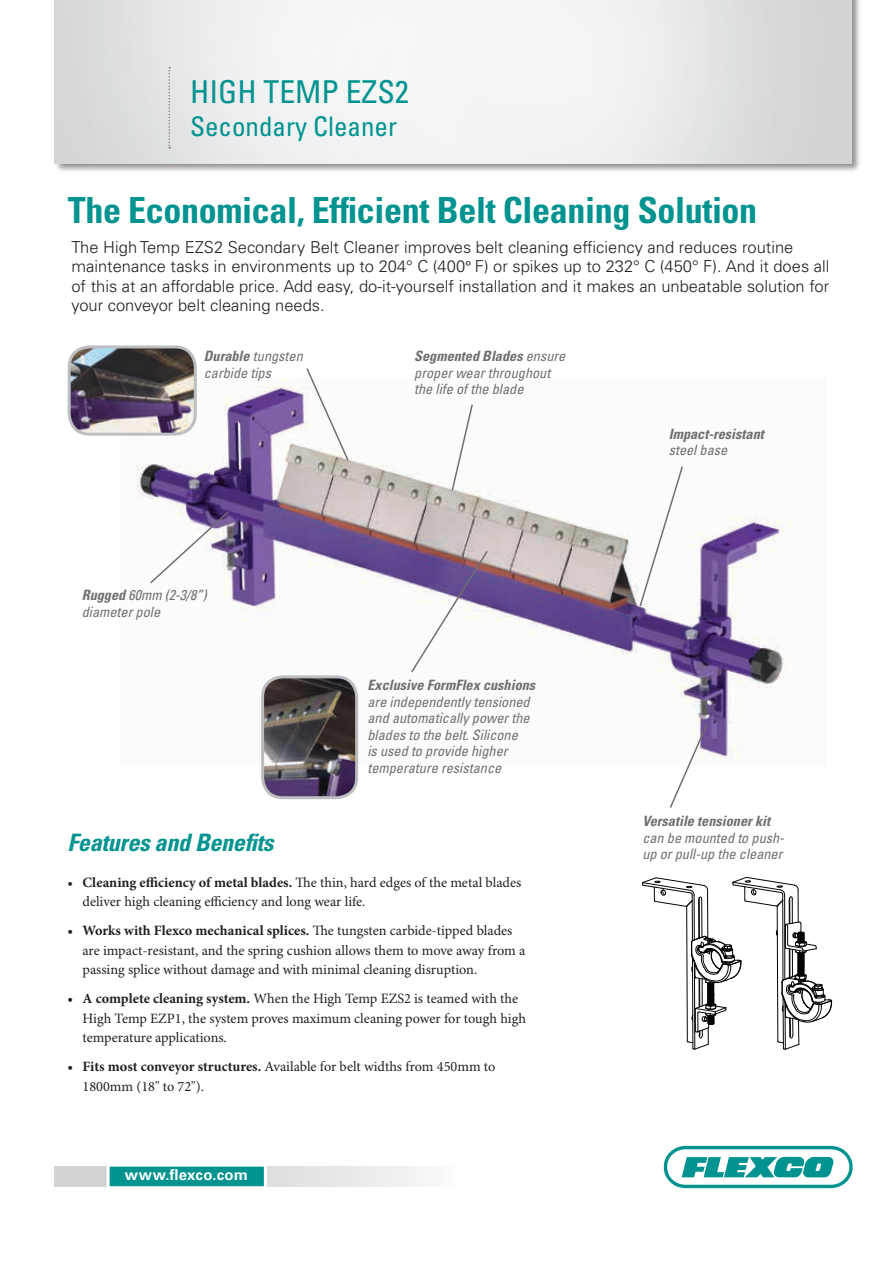
<style>
.page{position:relative;width:893px;height:1263px;background:#fff}
.page>*{position:absolute;margin:0;border:0;box-sizing:border-box;transform-origin:0 0}
.t1{font:700 condensed 36px "Univers LT Std";letter-spacing:-.01em;color:#009390}
.t2{font:condensed 31.5px "Univers LT Std";color:#009390}
.t3{font:condensed 27px "Univers LT Std";color:#009390}
.t4{font:italic 700 condensed 24px "Univers LT Std";letter-spacing:-.01em;color:#009390}
.t5{font:300 16.5px/19.5px "Univers LT Std";color:#231f20}
.t6{font:700 15.6px "Univers LT Std";letter-spacing:.02em;color:#fff}
.t7{font:700 15px "Univers LT Std";letter-spacing:.02em;color:#fff}
.t8{font:14.25px/19.5px "Minion Pro";color:#231f20}
.t9{font:italic condensed 14.25px/16.5px "Univers LT Std";color:#6d6f71}
.t10{font:italic 700 condensed 14.25px "Univers LT Std";color:#6d6f71}
.s1{font-family:"Minion Pro";font-weight:400}
.s2{font-weight:700}
</style>
<div class="page">
<div style="left:54px;top:0;width:808px;height:174px;background:#231f20;opacity:.5"></div>
<img style="left:55px;top:0;width:796px;height:164px">
<svg style="left:664px;top:1146px;width:189px;height:42px"></svg>
<svg style="left:54px;top:1166px;width:369px;height:20px"></svg>
<div style="left:107px;top:1163px;width:160px;height:26px;background:#009390;border:3px solid #fff"></div>
<svg style="left:168px;top:67px;width:2px;height:82px"></svg>
<img style="left:136px;top:378px;width:654px;height:388px">
<svg style="left:305px;top:368px;width:45px;height:94px"></svg>
<svg style="left:450px;top:403px;width:24px;height:89px"></svg>
<svg style="left:638px;top:465px;width:46px;height:143px"></svg>
<svg style="left:668px;top:723px;width:41px;height:85px"></svg>
<svg style="left:410px;top:549px;width:79px;height:125px"></svg>
<svg style="left:149px;top:510px;width:81px;height:75px"></svg>
<img style="left:69px;top:349px;width:126px;height:85px">
<div style="left:68px;top:345px;width:129px;height:91px;border:3px solid #bcbec0;border-radius:20px"></div>
<img style="left:263px;top:677px;width:94px;height:121px">
<div style="left:261px;top:675px;width:97px;height:124px;border:3px solid #bcbec0;border-radius:20px"></div>
<svg style="left:642px;top:876px;width:190px;height:174px"></svg>
<h2 class="t2" style="left:190px;top:72px;width:220px">HIGH TEMP EZS2</h2>
<h3 class="t3" style="left:190px;top:109px;width:208px">Secondary Cleaner</h3>
<h1 class="t1" style="left:68px;top:188px;width:691px">The Economical, Efficient Belt Cleaning Solution</h1>
<p class="t5" style="left:71px;top:237px;width:759px">The High Temp EZS2 Secondary Belt Cleaner improves belt cleaning efficiency and reduces routine maintenance tasks in environments up to 204° C (400<span class="s1">°</span> F) or spikes up to 232° C (450° F). And it does all of this at an affordable price. Add easy, do-it-yourself installation and it makes an unbeatable solution for your conveyor belt cleaning needs.</p>
<p class="t9" style="left:204px;top:348px;width:100px"><span class="s2">Durable</span> tungsten carbide tips</p>
<p class="t9" style="left:414px;top:348px;width:153px"><span class="s2">Segmented Blades</span> ensure proper wear throughout the life of the blade</p>
<p class="t9" style="left:82px;top:587px;width:127px"><span class="s2">Rugged</span> 60mm (2-3/8”) diameter pole</p>
<p class="t10" style="left:367px;top:676px;width:169px">Exclusive FormFlex cushions</p>
<p class="t9" style="left:367px;top:693px;width:164px">are independently tensioned and automatically power the blades to the belt. Silicone is used to provide higher temperature resistance</p>
<h3 class="t4" style="left:68px;top:828px;width:208px">Features and Benefits</h3>
<p class="t8" style="left:83px;top:873px;width:440px;text-indent:-15px">• <span class="s2">Cleaning efficiency of metal blades.</span> The thin, hard edges of the metal blades deliver high cleaning efficiency and long wear life.</p>
<p class="t8" style="left:83px;top:921px;width:444px;text-indent:-15px"><span class="s2">• Works with Flexco mechanical splices.</span> The tungsten carbide-tipped blades are impact-resistant, and the spring cushion allows them to move away from a passing splice without damage and with minimal cleaning disruption.</p>
<p class="t8" style="left:83px;top:989px;width:445px;text-indent:-15px"><span class="s2">• A complete cleaning system.</span> When the High Temp EZS2 is teamed with the<br>High Temp EZP1, the system proves maximum cleaning power for tough high temperature applications.</p>
<p class="t8" style="left:83px;top:1057px;width:414px;text-indent:-15px"><span class="s2">• Fits most conveyor structures.</span> Available for belt widths from 450mm to<br>1800mm (18" to 72").</p>
<p class="t7" style="left:125px;top:1166px;width:125px">www.flexco.com</p>
<p class="t6" style="left:112px;top:1167px;width:130px">www.flexco.com</p>
<p class="t10" style="left:669px;top:425px;width:96px">Impact-resistant</p>
<p class="t9" style="left:669px;top:442px;width:60px">steel base</p>
<p class="t10" style="left:642px;top:812px;width:129px">Versatile tensioner kit</p>
<p class="t9" style="left:642px;top:829px;width:143px">can be mounted to push&shy;up or pull-up the cleaner</p>
</div>
